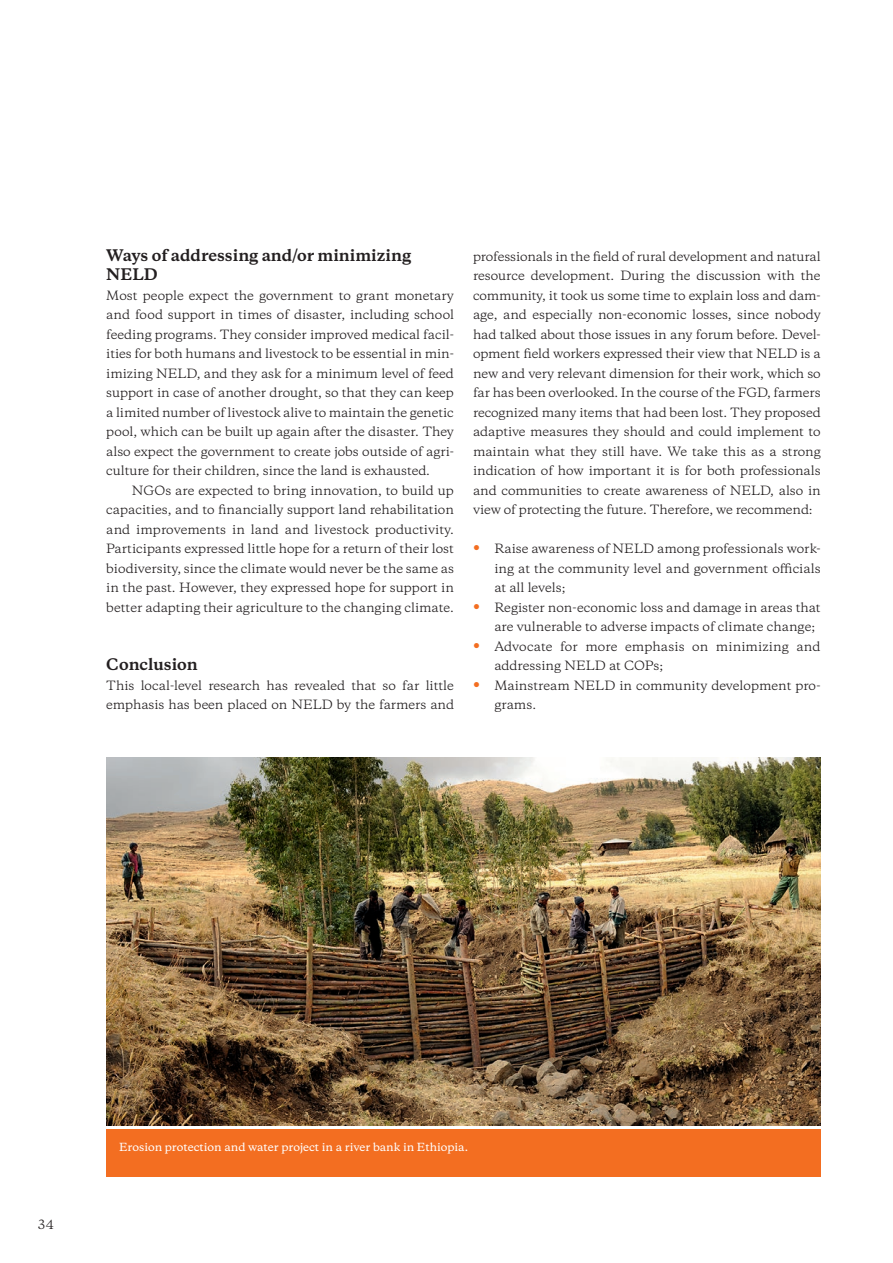
<style>
.page{position:relative;width:893px;height:1263px;background:#fff}
.page>*{position:absolute;margin:0;border:0;box-sizing:border-box;transform-origin:0 0}
.t1{font:700 15px/19.5px "Galaxie Copernicus";color:#231f20}
.t2{font:12px/19.5px "Galaxie Copernicus";color:#231f20;text-align:justify}
.t3{font:500 10.5px "Galaxie Copernicus";color:#fff}
.s1{font-weight:800;font-size:15px;color:#f36e21}
</style>
<div class="page">
<img style="left:106px;top:757px;width:715px;height:368px">
<div style="left:106px;top:1129px;width:715px;height:48px;background:#f36e21"></div>
<p class="t1" style="left:106px;top:245px;width:306px">Ways of addressing and/or minimizing<br>NELD</p>
<p class="t2" style="left:106px;top:285px;width:349px">Most people expect the government to grant monetary and food support in times of disaster, including school feeding programs. They consider improved medical facil&shy;ities for both humans and livestock to be essential in min&shy;imizing NELD, and they ask for a minimum level of feed support in case of another drought, so that they can keep a limited number of livestock alive to maintain the genetic pool, which can be built up again after the disaster. They also expect the government to create jobs outside of agri&shy;culture for their children, since the land is exhausted.</p>
<p class="t2" style="left:106px;top:480px;width:349px;text-indent:26px">NGOs are expected to bring innovation, to build up capacities, and to financially support land rehabilitation and improvements in land and livestock productivity.<br>Participants expressed little hope for a return of their lost biodiversity, since the climate would never be the same as in the past. However, they expressed hope for support in better adapting their agriculture to the changing climate.</p>
<p class="t1" style="left:106px;top:655px;width:93px">Conclusion</p>
<p class="t2" style="left:106px;top:675px;width:349px">This local-level research has revealed that so far little emphasis has been placed on NELD by the farmers and</p>
<p class="t2" style="left:473px;top:246px;width:349px">professionals in the field of rural development and natural resource development. During the discussion with the community, it took us some time to explain loss and dam&shy;age, and especially non-economic losses, since nobody had talked about those issues in any forum before. Devel&shy;opment field workers expressed their view that NELD is a new and very relevant dimension for their work, which so far has been overlooked. In the course of the FGD, farmers recognized many items that had been lost. They proposed adaptive measures they should and could implement to maintain what they still have. We take this as a strong indication of how important it is for both professionals and communities to create awareness of NELD, also in view of protecting the future. Therefore, we recommend:</p>
<p class="t2" style="left:494px;top:539px;width:328px;text-indent:-21px"><span class="s1">•</span> Raise awareness of NELD among professionals work&shy;ing at the community level and government officials at all levels;</p>
<p class="t2" style="left:494px;top:597px;width:328px;text-indent:-21px"><span class="s1">•</span> Register non-economic loss and damage in areas that are vulnerable to adverse impacts of climate change;</p>
<p class="t2" style="left:494px;top:636px;width:328px;text-indent:-21px"><span class="s1">•</span> Advocate for more emphasis on minimizing and addressing NELD at COPs;</p>
<p class="t2" style="left:494px;top:675px;width:328px;text-indent:-21px"><span class="s1">•</span> Mainstream NELD in community development pro&shy;grams.</p>
<p class="t2" style="left:38px;top:1214px;width:17px">34</p>
<p class="t3" style="left:119px;top:1140px;width:350px">Erosion protection and water project in a river bank in Ethiopia.</p>
</div>
